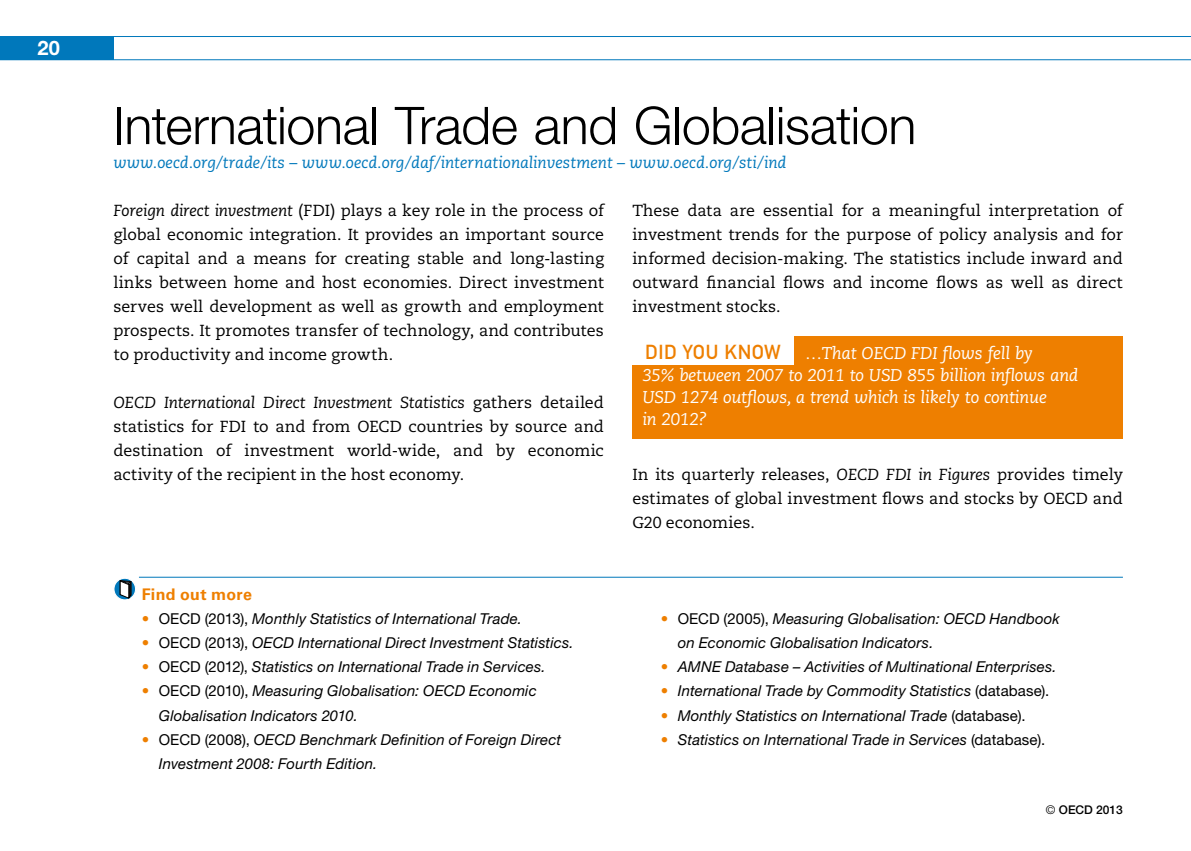
<style>
.page{position:relative;width:1191px;height:851px;background:#fff}
.page>*{position:absolute;margin:0;border:0;box-sizing:border-box;transform-origin:0 0}
.t1{font:300 52px "Helvetica Neue";letter-spacing:-.005em;color:#000}
.t2{font:20px "DIN Mittelschrift Std";letter-spacing:.025em;color:#ee7f00}
.t3{font:700 20px "Helvetica Neue";color:#fff}
.t4{font:italic 17px/22px "Caecilia";letter-spacing:-.01em;color:#fff}
.t5{font:16px/24px "Caecilia";color:#000;text-align:justify}
.t6{font:italic 16px "Caecilia";color:#0078bb}
.t7{font:700 16px "Univers LT Std";letter-spacing:.02em;color:#ee7f00}
.t8{font:italic 15px/24px "Helvetica Neue LT Std";letter-spacing:.005em;color:#000}
.t9{font:500 12px "Helvetica Neue";color:#000}
.s1{font-style:italic}
.s2{color:#ee7f00}
.s3{font-style:normal}
.s4{font-weight:300}
</style>
<div class="page">
<div style="left:0;top:36px;width:113px;height:24px;background:#0078bb"></div>
<hr style="left:0;top:36px;width:1191px;height:1px;background:#0078bb">
<hr style="left:0;top:59px;width:1191px;height:1px;background:#0078bb">
<hr style="left:139px;top:576px;width:984px;height:1px;background:#0078bb">
<svg style="left:114px;top:578px;width:22px;height:21px"></svg>
<div style="left:113px;top:577px;width:23px;height:23px;border:1px solid #fff;border-radius:50%"></div>
<svg style="left:120px;top:580px;width:11px;height:18px"></svg>
<div style="left:632px;top:336px;width:491px;height:103px;background:#ee7f00"></div>
<div style="left:632px;top:336px;width:161px;height:28px;background:#fff"></div>
<p class="t3" style="left:38px;top:35px;width:24px">20</p>
<h1 class="t1" style="left:113px;top:94px;width:804px">International Trade and Globalisation</h1>
<p class="t6" style="left:113px;top:153px;width:674px">www.oecd.org/trade/its – www.oecd.org/daf/internationalinvestment – www.oecd.org/sti/ind</p>
<p class="t5" style="left:113px;top:199px;width:492px"><span class="s1">Foreign direct investment</span> (FDI) plays a key role in the process of global economic integration. It provides an important source of capital and a means for creating stable and long-lasting links between home and host economies. Direct investment serves well development as well as growth and employment prospects. It promotes transfer of technology, and contributes to productivity and income growth.</p>
<p class="t5" style="left:113px;top:391px;width:492px"><span class="s1">OECD International Direct Investment Statistics</span> gathers detailed statistics for FDI to and from OECD countries by source and destination of investment world-wide, and by economic activity of the recipient in the host economy.</p>
<p class="t7" style="left:142px;top:585px;width:112px">Find out more</p>
<p class="t8" style="left:142px;top:606px;width:382px"><span class="s2">•</span> <span class="s3">OECD (2013),</span> Monthly Statistics of International Trade.</p>
<p class="t8" style="left:142px;top:630px;width:433px"><span class="s2">•</span> <span class="s3">OECD (2013),</span> OECD International Direct Investment Statistics.</p>
<p class="t8" style="left:142px;top:654px;width:405px"><span class="s2">•</span> <span class="s3">OECD (2012),</span> Statistics on International Trade in Services.</p>
<p class="t8" style="left:159px;top:678px;width:379px;text-indent:-17px"><span class="s2">•</span> <span class="s3">OECD (2010),</span> Measuring Globalisation: OECD Economic<br>Globalisation Indicators 2010.</p>
<p class="t8" style="left:159px;top:726px;width:404px;text-indent:-17px"><span class="s2">•</span> <span class="s3">OECD (2008),</span> OECD Benchmark Definition of Foreign Direct<br>Investment 2008: Fourth Edition.</p>
<p class="t5" style="left:632px;top:199px;width:492px">These data are essential for a meaningful interpretation of investment trends for the purpose of policy analysis and for informed decision-making. The statistics include inward and outward financial flows and income flows as well as direct investment stocks.</p>
<p class="t2" style="left:645px;top:340px;width:137px">DID YOU KNOW</p>
<p class="t4" style="left:642px;top:342px;width:437px;text-indent:163px">…That OECD FDI flows fell by<br>35% between 2007 to 2011 to USD 855 billion inflows and USD 1274 outflows, a trend which is likely to continue<br>in 2012?</p>
<p class="t5" style="left:632px;top:463px;width:492px">In its quarterly releases, <span class="s1">OECD FDI in Figures</span> provides timely estimates of global investment flows and stocks by OECD and G20 economies.</p>
<p class="t8" style="left:677px;top:606px;width:383px;text-indent:-17px"><span class="s2">•</span> <span class="s3">OECD (2005),</span> Measuring Globalisation: OECD Handbook on Economic Globalisation Indicators.</p>
<p class="t8" style="left:660px;top:654px;width:397px"><span class="s2">•</span> AMNE Database – Activities of Multinational Enterprises.</p>
<p class="t8" style="left:660px;top:678px;width:390px"><span class="s2">•</span> International Trade by Commodity Statistics <span class="s3">(database).</span></p>
<p class="t8" style="left:660px;top:702px;width:366px"><span class="s2">•</span> Monthly Statistics on International Trade <span class="s3">(database).</span></p>
<p class="t8" style="left:660px;top:726px;width:386px"><span class="s2">•</span> Statistics on International Trade in Services <span class="s3">(database).</span></p>
<p class="t9" style="left:1046px;top:802px;width:78px"><span class="s4">©</span> OECD 2013</p>
</div>
